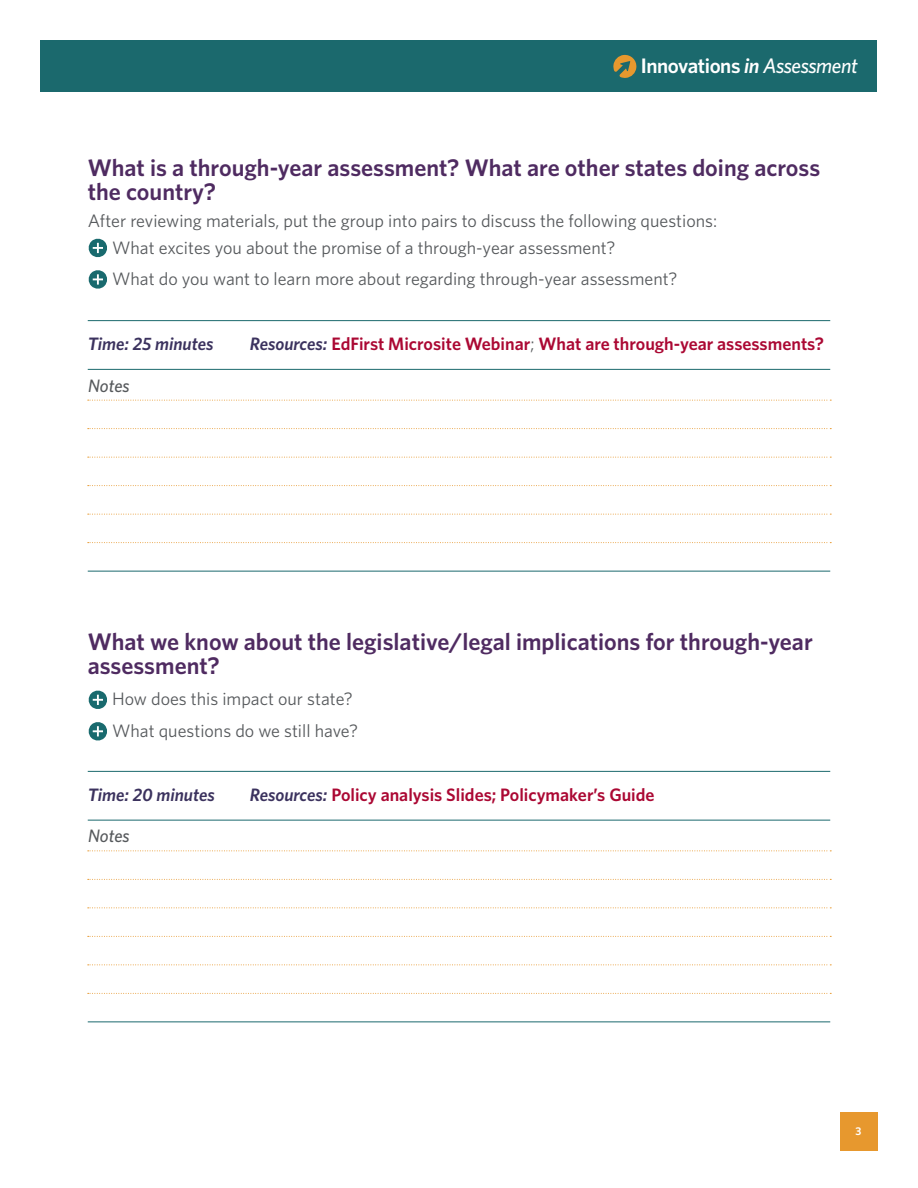
<style>
.page{position:relative;width:918px;height:1188px;background:#fff}
.page>*{position:absolute;margin:0;border:0;box-sizing:border-box;transform-origin:0 0}
.t1{font:600 24px/24px "Whitney";color:#4f2b61}
.t2{font:600 21px "Whitney";letter-spacing:-.02em;color:#fff}
.t3{font:18px/27px "Whitney";color:#56595c}
.t4{font:600 18px "Whitney";color:#ab0833}
.t5{font:italic 600 18px "Whitney";color:#3b325e}
.t6{font:italic 500 18px "Whitney";color:#56595c}
.t7{font:600 11.25px "Whitney";color:#fff}
.s1{font-style:italic}
.s2{font-weight:500;font-style:italic}
.s3{font-style:italic;color:#3b325e}
.s4{font-weight:400;color:#56595c}
</style>
<div class="page">
<div style="left:840px;top:1112px;width:38px;height:38px;background:#e7982e"></div>
<div style="left:40px;top:40px;width:838px;height:52px;background:#1b696d"></div>
<svg style="left:613px;top:54px;width:24px;height:24px"></svg>
<hr style="left:88px;top:320px;width:742px;height:1px;background:#1b696d">
<hr style="left:88px;top:771px;width:742px;height:1px;background:#1b696d">
<hr style="left:88px;top:369px;width:742px;height:1px;background:#1b696d">
<hr style="left:88px;top:820px;width:742px;height:1px;background:#1b696d">
<svg style="left:88px;top:238px;width:19px;height:20px"></svg>
<svg style="left:88px;top:270px;width:19px;height:19px"></svg>
<svg style="left:88px;top:690px;width:19px;height:19px"></svg>
<svg style="left:88px;top:722px;width:19px;height:19px"></svg>
<svg style="left:88px;top:400px;width:743px;height:1px"></svg>
<svg style="left:88px;top:850px;width:743px;height:1px"></svg>
<svg style="left:88px;top:428px;width:743px;height:1px"></svg>
<svg style="left:88px;top:879px;width:743px;height:1px"></svg>
<svg style="left:88px;top:457px;width:743px;height:1px"></svg>
<svg style="left:88px;top:908px;width:743px;height:1px"></svg>
<svg style="left:88px;top:485px;width:743px;height:1px"></svg>
<svg style="left:88px;top:936px;width:743px;height:1px"></svg>
<svg style="left:88px;top:514px;width:743px;height:1px"></svg>
<svg style="left:88px;top:964px;width:743px;height:1px"></svg>
<svg style="left:88px;top:542px;width:743px;height:1px"></svg>
<svg style="left:88px;top:993px;width:743px;height:1px"></svg>
<hr style="left:88px;top:571px;width:742px;height:1px;background:#1b696d">
<hr style="left:88px;top:1022px;width:742px;height:1px;background:#1b696d">
<p class="t2" style="left:641px;top:52px;width:219px">Innovations <span class="s1">in</span> <span class="s2">Assessment</span></p>
<h1 class="t1" style="left:88px;top:155px;width:734px">What is a through-year assessment? What are other states doing across the country?</h1>
<p class="t3" style="left:112px;top:206px;width:607px;text-indent:-24px">After reviewing materials, put the group into pairs to discuss the following questions:<br>What excites you about the promise of a through-year assessment?</p>
<p class="t3" style="left:112px;top:265px;width:567px">What do you want to learn more about regarding through-year assessment?</p>
<p class="t5" style="left:88px;top:332px;width:127px">Time: 25 minutes</p>
<p class="t4" style="left:250px;top:332px;width:576px"><span class="s3">Resources:</span> EdFirst Microsite Webinar<span class="s4">;</span> What are through-year assessments?</p>
<p class="t6" style="left:88px;top:373px;width:43px">Notes</p>
<h1 class="t1" style="left:88px;top:629px;width:727px">What we know about the legislative/legal implications for through-year assessment?</h1>
<p class="t3" style="left:112px;top:683px;width:248px;line-height:31.5px">How does this impact our state?<br>What questions do we still have?</p>
<p class="t5" style="left:88px;top:783px;width:129px">Time: 20 minutes</p>
<p class="t4" style="left:250px;top:783px;width:406px"><span class="s3">Resources:</span> Policy analysis Slides; Policymaker’s Guide</p>
<p class="t6" style="left:88px;top:824px;width:43px">Notes</p>
<p class="t7" style="left:856px;top:1123px;width:7px">3</p>
</div>
